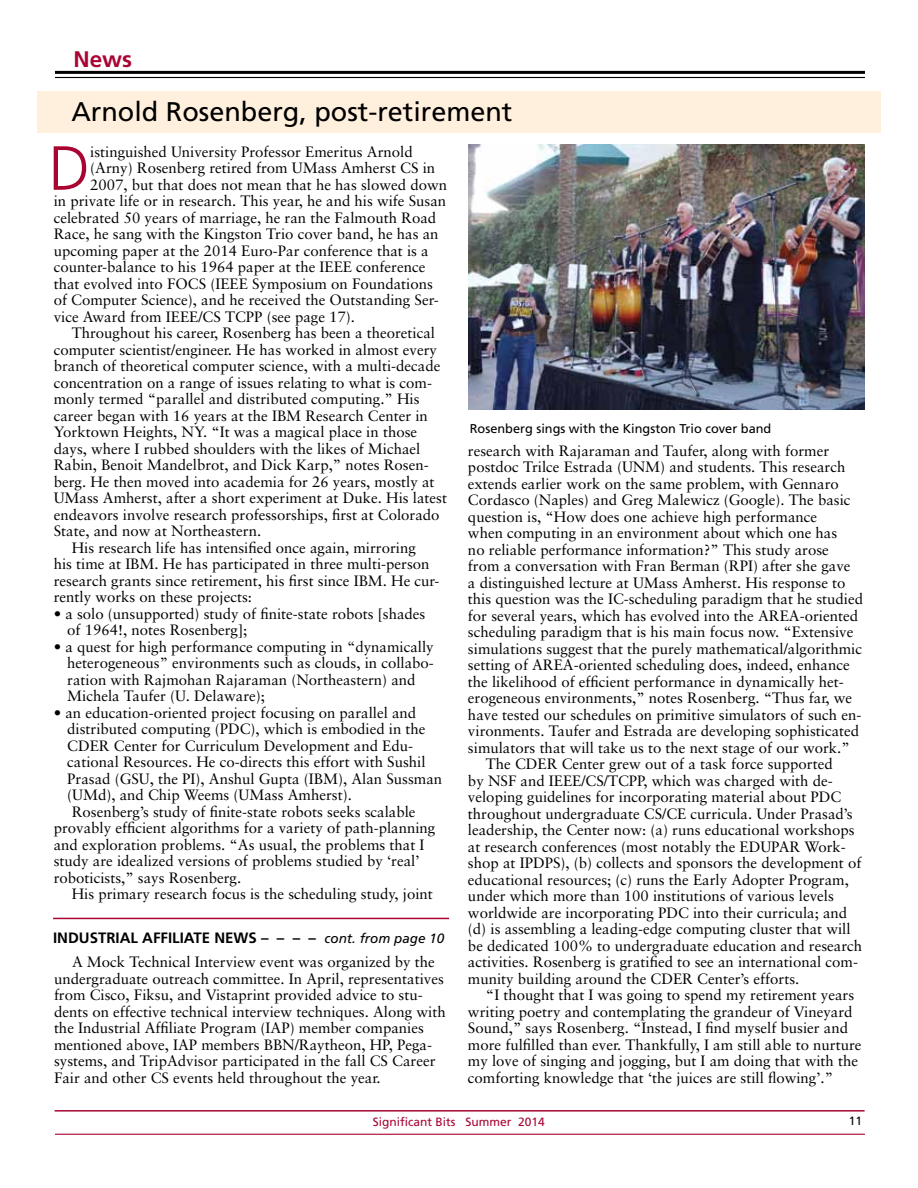
<style>
.page{position:relative;width:918px;height:1188px;background:#fff}
.page>*{position:absolute;margin:0;border:0;box-sizing:border-box;transform-origin:0 0}
.t1{font:300 62.25px "Frutiger";color:#a90533}
.t2{font:27px "Frutiger";color:#000}
.t3{font:700 22.5px "Frutiger";color:#a90533}
.t4{font:15px/16.5px "Sabon";color:#000}
.t5{font:700 15px "Frutiger";color:#000}
.t6{font:12.75px "Frutiger";color:#000}
.t7{font:12px "Frutiger";color:#a90533}
.t8{font:12px "Frutiger";color:#000}
.s1{font-weight:400;font-style:italic;font-size:13.5px}
</style>
<div class="page">
<div style="left:37px;top:91px;width:844px;height:42px;background:#fff0de"></div>
<hr style="left:55px;top:71px;width:810px;height:3px;background:#000">
<hr style="left:55px;top:77px;width:810px;height:1px;background:#000">
<hr style="left:55px;top:1110px;width:810px;height:2px;background:#a90533">
<hr style="left:55px;top:1134px;width:810px;height:1px;background:#a90533">
<img style="left:469px;top:145px;width:396px;height:265px">
<hr style="left:53px;top:918px;width:396px;height:1px;background:#a90533">
<h3 class="t3" style="left:74px;top:46px;width:60px">News</h3>
<h2 class="t2" style="left:71px;top:95px;width:443px">Arnold Rosenberg, post-retirement</h2>
<h1 class="t1" style="left:49px;top:133px;width:43px">D</h1>
<p class="t4" style="left:90px;top:143px;width:324px">istinguished University Professor Emeritus Arnold</p>
<p class="t4" style="left:90px;top:160px;width:346px">(Arny) Rosenberg retired from UMass Amherst CS in</p>
<p class="t4" style="left:90px;top:176px;width:358px">2007, but that does not mean that he has slowed down</p>
<p class="t4" style="left:54px;top:193px;width:394px">in private life or in research. This year, he and his wife Susan</p>
<p class="t4" style="left:54px;top:209px;width:384px">celebrated 50 years of marriage, he ran the Falmouth Road</p>
<p class="t4" style="left:54px;top:226px;width:386px">Race, he sang with the Kingston Trio cover band, he has an</p>
<p class="t4" style="left:54px;top:242px;width:377px">upcoming paper at the 2014 Euro-Par conference that is a</p>
<p class="t4" style="left:54px;top:259px;width:373px">counter-balance to his 1964 paper at the IEEE conference</p>
<p class="t4" style="left:54px;top:275px;width:381px">that evolved into FOCS (IEEE Symposium on Foundations</p>
<p class="t4" style="left:54px;top:292px;width:387px">of Computer Science), and he received the Outstanding Ser-</p>
<p class="t4" style="left:54px;top:308px;width:303px">vice Award from IEEE/CS TCPP (see page 17).</p>
<p class="t4" style="left:72px;top:325px;width:365px">Throughout his career, Rosenberg has been a theoretical</p>
<p class="t4" style="left:54px;top:341px;width:385px">computer scientist/engineer. He has worked in almost every</p>
<p class="t4" style="left:54px;top:358px;width:388px">branch of theoretical computer science, with a multi-decade</p>
<p class="t4" style="left:54px;top:374px;width:380px">concentration on a range of issues relating to what is com-</p>
<p class="t4" style="left:54px;top:391px;width:367px">monly termed “parallel and distributed computing.” His</p>
<p class="t4" style="left:54px;top:407px;width:376px">career began with 16 years at the IBM Research Center in</p>
<p class="t4" style="left:54px;top:424px;width:365px">Yorktown Heights, NY. “It was a magical place in those</p>
<p class="t4" style="left:54px;top:440px;width:368px">days, where I rubbed shoulders with the likes of Michael</p>
<p class="t4" style="left:54px;top:457px;width:377px">Rabin, Benoit Mandelbrot, and Dick Karp,” notes Rosen-</p>
<p class="t4" style="left:54px;top:473px;width:382px">berg. He then moved into academia for 26 years, mostly at</p>
<p class="t4" style="left:54px;top:490px;width:395px">UMass Amherst, after a short experiment at Duke. His latest</p>
<p class="t4" style="left:54px;top:506px;width:387px">endeavors involve research professorships, first at Colorado</p>
<p class="t4" style="left:54px;top:523px;width:209px">State, and now at Northeastern.</p>
<p class="t4" style="left:72px;top:539px;width:346px">His research life has intensified once again, mirroring</p>
<p class="t4" style="left:54px;top:556px;width:377px">his time at IBM. He has participated in three multi-person</p>
<p class="t4" style="left:54px;top:572px;width:387px">research grants since retirement, his first since IBM. He cur-</p>
<p class="t4" style="left:54px;top:589px;width:200px">rently works on these projects:</p>
<p class="t4" style="left:67px;top:605px;width:360px;text-indent:-14px">• a solo (unsupported) study of finite-state robots [shades of 1964!, notes Rosenberg];</p>
<p class="t4" style="left:67px;top:638px;width:368px;text-indent:-14px">• a quest for high performance computing in “dynamically heterogeneous” environments such as clouds, in collabo&shy;ration with Rajmohan Rajaraman (Northeastern) and Michela Taufer (U. Delaware);</p>
<p class="t4" style="left:54px;top:704px;width:364px">• an education-oriented project focusing on parallel and</p>
<p class="t4" style="left:67px;top:721px;width:360px">distributed computing (PDC), which is embodied in the</p>
<p class="t4" style="left:67px;top:737px;width:347px">CDER Center for Curriculum Development and Edu-</p>
<p class="t4" style="left:67px;top:754px;width:360px">cational Resources. He co-directs this effort with Sushil</p>
<p class="t4" style="left:67px;top:770px;width:376px">Prasad (GSU, the PI), Anshul Gupta (IBM), Alan Sussman</p>
<p class="t4" style="left:67px;top:787px;width:286px">(UMd), and Chip Weems (UMass Amherst).</p>
<p class="t4" style="left:72px;top:803px;width:345px">Rosenberg’s study of finite-state robots seeks scalable</p>
<p class="t4" style="left:54px;top:820px;width:383px">provably efficient algorithms for a variety of path-planning</p>
<p class="t4" style="left:54px;top:836px;width:372px">and exploration problems. “As usual, the problems that I</p>
<p class="t4" style="left:54px;top:853px;width:367px">study are idealized versions of problems studied by ‘real’</p>
<p class="t4" style="left:54px;top:869px;width:189px">roboticists,” says Rosenberg.</p>
<p class="t4" style="left:72px;top:886px;width:363px">His primary research focus is the scheduling study, joint</p>
<p class="t6" style="left:470px;top:421px;width:303px">Rosenberg sings with the Kingston Trio cover band</p>
<p class="t4" style="left:468px;top:442px;width:363px">research with Rajaraman and Taufer, along with former</p>
<p class="t4" style="left:468px;top:459px;width:379px">postdoc Trilce Estrada (UNM) and students. This research</p>
<p class="t4" style="left:468px;top:475px;width:372px">extends earlier work on the same problem, with Gennaro</p>
<p class="t4" style="left:468px;top:492px;width:384px">Cordasco (Naples) and Greg Malewicz (Google). The basic</p>
<p class="t4" style="left:468px;top:508px;width:351px">question is, “How does one achieve high performance</p>
<p class="t4" style="left:468px;top:525px;width:371px">when computing in an environment about which one has</p>
<p class="t4" style="left:468px;top:541px;width:362px">no reliable performance information?” This study arose</p>
<p class="t4" style="left:468px;top:558px;width:384px">from a conversation with Fran Berman (RPI) after she gave</p>
<p class="t4" style="left:468px;top:574px;width:379px">a distinguished lecture at UMass Amherst. His response to</p>
<p class="t4" style="left:468px;top:591px;width:397px">this question was the IC-scheduling paradigm that he studied</p>
<p class="t4" style="left:468px;top:607px;width:392px">for several years, which has evolved into the AREA-oriented</p>
<p class="t4" style="left:468px;top:624px;width:387px">scheduling paradigm that is his main focus now. “Extensive</p>
<p class="t4" style="left:468px;top:640px;width:396px">simulations suggest that the purely mathematical/algorithmic</p>
<p class="t4" style="left:468px;top:657px;width:383px">setting of AREA-oriented scheduling does, indeed, enhance</p>
<p class="t4" style="left:468px;top:673px;width:377px">the likelihood of efficient performance in dynamically het-</p>
<p class="t4" style="left:468px;top:690px;width:386px">erogeneous environments,” notes Rosenberg. “Thus far, we</p>
<p class="t4" style="left:468px;top:706px;width:395px">have tested our schedules on primitive simulators of such en-</p>
<p class="t4" style="left:468px;top:723px;width:393px">vironments. Taufer and Estrada are developing sophisticated</p>
<p class="t4" style="left:468px;top:739px;width:383px">simulators that will take us to the next stage of our work.”</p>
<p class="t4" style="left:486px;top:756px;width:348px">The CDER Center grew out of a task force supported</p>
<p class="t4" style="left:468px;top:772px;width:366px">by NSF and IEEE/CS/TCPP, which was charged with de-</p>
<p class="t4" style="left:468px;top:789px;width:375px">veloping guidelines for incorporating material about PDC</p>
<p class="t4" style="left:468px;top:805px;width:386px">throughout undergraduate CS/CE curricula. Under Prasad’s</p>
<p class="t4" style="left:468px;top:822px;width:388px">leadership, the Center now: (a) runs educational workshops</p>
<p class="t4" style="left:468px;top:838px;width:379px">at research conferences (most notably the EDUPAR Work-</p>
<p class="t4" style="left:468px;top:855px;width:395px">shop at IPDPS), (b) collects and sponsors the development of</p>
<p class="t4" style="left:468px;top:871px;width:382px">educational resources; (c) runs the Early Adopter Program,</p>
<p class="t4" style="left:468px;top:888px;width:367px">under which more than 100 institutions of various levels</p>
<p class="t4" style="left:468px;top:904px;width:381px">worldwide are incorporating PDC into their curricula; and</p>
<p class="t4" style="left:468px;top:921px;width:384px">(d) is assembling a leading-edge computing cluster that will</p>
<p class="t4" style="left:468px;top:937px;width:396px">be dedicated 100% to undergraduate education and research</p>
<p class="t4" style="left:468px;top:954px;width:392px">activities. Rosenberg is gratified to see an international com-</p>
<p class="t4" style="left:468px;top:970px;width:333px">munity building around the CDER Center’s efforts.</p>
<p class="t4" style="left:486px;top:987px;width:370px">“I thought that I was going to spend my retirement years</p>
<p class="t4" style="left:468px;top:1003px;width:386px">writing poetry and contemplating the grandeur of Vineyard</p>
<p class="t4" style="left:468px;top:1020px;width:382px">Sound,” says Rosenberg. “Instead, I find myself busier and</p>
<p class="t4" style="left:468px;top:1036px;width:395px">more fulfilled than ever. Thankfully, I am still able to nurture</p>
<p class="t4" style="left:468px;top:1053px;width:392px">my love of singing and jogging, but I am doing that with the</p>
<p class="t4" style="left:468px;top:1069px;width:367px">comforting knowledge that ‘the juices are still flowing’.”</p>
<p class="t5" style="left:53px;top:929px;width:393px">INDUSTRIAL AFFILIATE NEWS – – – – <span class="s1">cont. from page 10</span></p>
<p class="t4" style="left:54px;top:953px;width:393px;text-indent:18px">A Mock Technical Interview event was organized by the undergraduate outreach committee. In April, representatives from Cisco, Fiksu, and Vistaprint provided advice to stu&shy;dents on effective technical interview techniques. Along with the Industrial Affiliate Program (IAP) member companies mentioned above, IAP members BBN/Raytheon, HP, Pega&shy;systems, and TripAdvisor participated in the fall CS Career Fair and other CS events held throughout the year.</p>
<p class="t7" style="left:373px;top:1115px;width:174px">Significant Bits Summer 2014</p>
<p class="t8" style="left:849px;top:1114px;width:15px">11</p>
</div>
